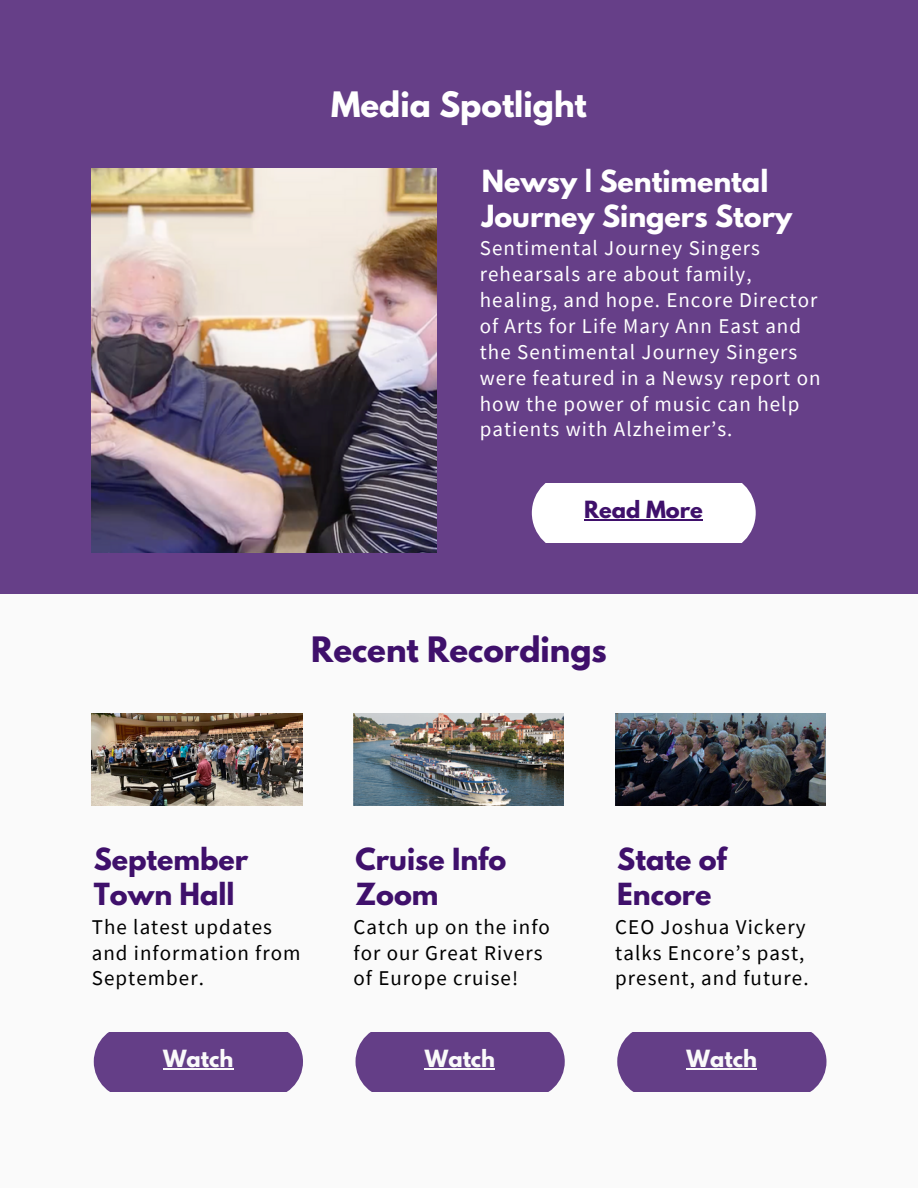
<style>
.page{position:relative;width:918px;height:1188px;background:#fafafa}
.page>*{position:absolute;margin:0;border:0;box-sizing:border-box;transform-origin:0 0}
.t1{font:700 31.05px "League Spartan";color:#3f106b}
.t2{font:700 31.05px "League Spartan";color:#fff}
.t3{font:700 27px/34.8px "League Spartan";color:#3f106b}
.t4{font:700 27px/34.8px "League Spartan";color:#fff}
.t5{font:21px/25.8px "Source Sans Pro";letter-spacing:.05em;color:#fff}
.t6{font:21px/25.8px "Source Sans Pro";letter-spacing:.05em;color:#000}
.t7{font:700 21px "League Spartan";color:#fafafa}
.t8{font:700 21px "League Spartan";color:#3f106b}
</style>
<div class="page">
<div style="left:0;top:0;width:918px;height:594px;background:#663f88"></div>
<img style="left:92px;top:169px;width:344px;height:383px">
<div style="left:532px;top:483px;width:224px;height:60px;background:#fff"></div>
<hr style="left:584px;top:520px;width:119px;height:1px;background:#3f106b">
<img style="left:92px;top:714px;width:210px;height:92px">
<div style="left:94px;top:1032px;width:209px;height:60px;background:#643e87"></div>
<hr style="left:163px;top:1069px;width:70px;height:1px;background:#fafafa">
<img style="left:616px;top:714px;width:210px;height:92px">
<div style="left:617px;top:1032px;width:210px;height:60px;background:#643e87"></div>
<hr style="left:687px;top:1069px;width:70px;height:1px;background:#fafafa">
<img style="left:354px;top:714px;width:210px;height:92px">
<div style="left:356px;top:1032px;width:209px;height:60px;background:#643e87"></div>
<hr style="left:425px;top:1069px;width:70px;height:1px;background:#fafafa">
<h1 class="t2" style="left:331px;top:89px;width:257px">Media Spotlight</h1>
<p class="t4" style="left:482px;top:167px;width:312px">Newsy | Sentimental<br>Journey Singers Story</p>
<p class="t5" style="left:480px;top:235px;width:342px">Sentimental Journey Singers rehearsals are about family, healing, and hope. Encore Director of Arts for Life Mary Ann East and the Sentimental Journey Singers were featured in a Newsy report on how the power of music can help patients with Alzheimer’s.</p>
<p class="t8" style="left:584px;top:500px;width:120px">Read More</p>
<h1 class="t1" style="left:311px;top:634px;width:297px">Recent Recordings</h1>
<p class="t3" style="left:94px;top:845px;width:156px">September<br>Town Hall</p>
<p class="t6" style="left:92px;top:913px;width:210px">The latest updates and information from<br>September.</p>
<p class="t7" style="left:163px;top:1049px;width:72px">Watch</p>
<p class="t3" style="left:356px;top:845px;width:152px">Cruise Info<br>Zoom</p>
<p class="t6" style="left:354px;top:913px;width:198px">Catch up on the info for our Great Rivers of Europe cruise!</p>
<p class="t7" style="left:425px;top:1049px;width:72px">Watch</p>
<p class="t3" style="left:617px;top:845px;width:111px">State of<br>Encore</p>
<p class="t6" style="left:615px;top:913px;width:195px">CEO Joshua Vickery talks Encore’s past, present, and future.</p>
<p class="t7" style="left:687px;top:1049px;width:72px">Watch</p>
</div>
